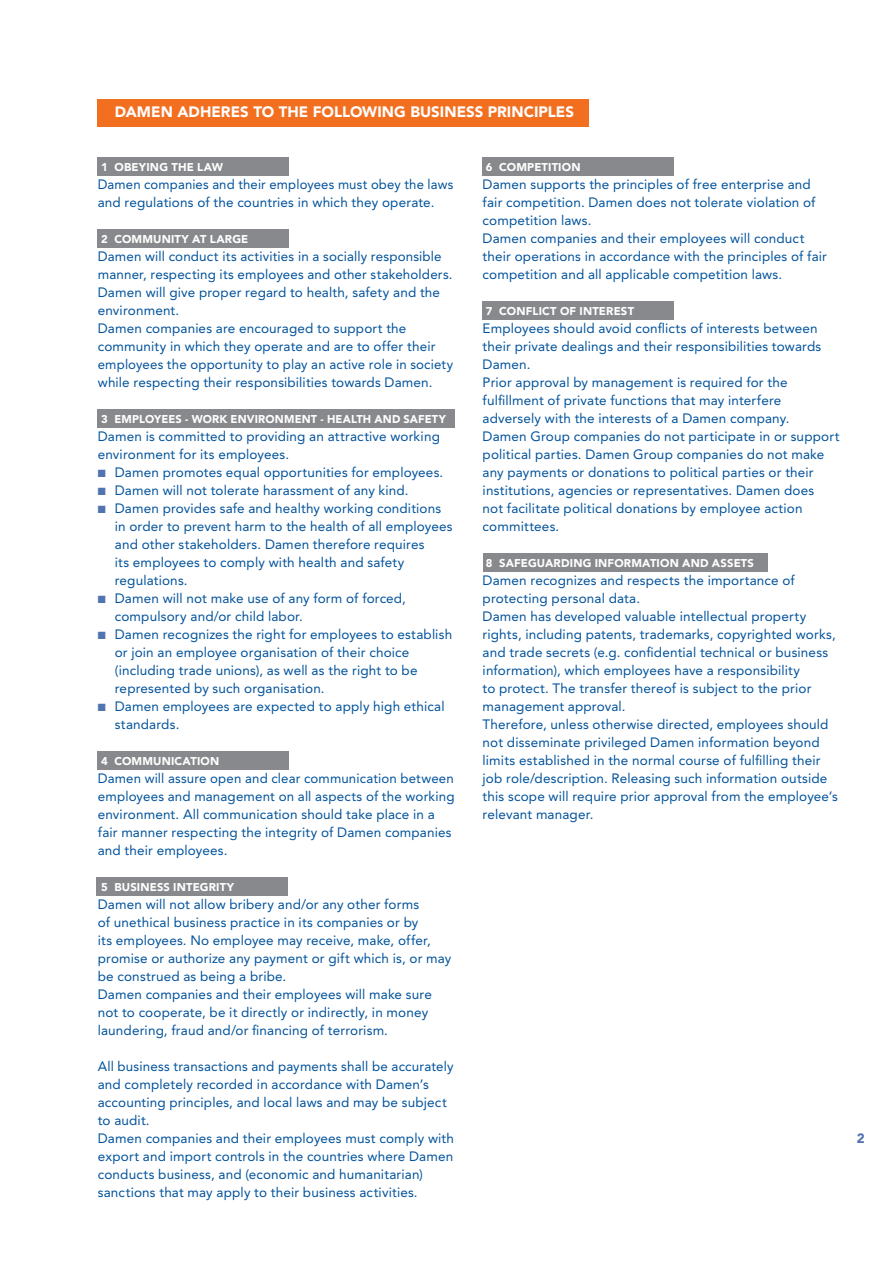
<style>
.page{position:relative;width:893px;height:1263px;background:#fff}
.page>*{position:absolute;margin:0;border:0;box-sizing:border-box;transform-origin:0 0}
.t1{font:900 15px "Avenir LT Std";letter-spacing:.005em;color:#fff}
.t2{font:13.5px/18px "Avenir LT Std";letter-spacing:.01em;color:#00529b}
.t3{font:900 13.5px "Avenir LT Std";color:#5174b1}
.t4{font:900 11.25px "Avenir LT Std";letter-spacing:.015em;color:#fff}
.s1{color:#5174b1}
</style>
<div class="page">
<div style="left:98px;top:99px;width:491px;height:27px;background:#f36f20"></div>
<div style="left:98px;top:230px;width:191px;height:18px;background:#88898c"></div>
<div style="left:483px;top:158px;width:191px;height:18px;background:#88898c"></div>
<div style="left:483px;top:302px;width:191px;height:18px;background:#88898c"></div>
<div style="left:483px;top:554px;width:284px;height:18px;background:#88898c"></div>
<div style="left:98px;top:158px;width:191px;height:18px;background:#88898c"></div>
<div style="left:98px;top:752px;width:191px;height:18px;background:#88898c"></div>
<div style="left:96px;top:878px;width:192px;height:18px;background:#88898c"></div>
<div style="left:98px;top:410px;width:357px;height:18px;background:#88898c"></div>
<p class="t1" style="left:115px;top:103px;width:461px">DAMEN ADHERES TO THE FOLLOWING BUSINESS PRINCIPLES</p>
<p class="t4" style="left:101px;top:160px;width:123px">1 OBEYING THE LAW</p>
<p class="t2" style="left:98px;top:175px;width:357px">Damen companies and their employees must obey the laws and regulations of the countries in which they operate.</p>
<p class="t4" style="left:101px;top:232px;width:149px">2 COMMUNITY AT LARGE</p>
<p class="t2" style="left:98px;top:247px;width:357px">Damen will conduct its activities in a socially responsible manner, respecting its employees and other stakeholders.<br>Damen will give proper regard to health, safety and the environment.<br>Damen companies are encouraged to support the community in which they operate and are to offer their employees the opportunity to play an active role in society while respecting their responsibilities towards Damen.</p>
<p class="t4" style="left:101px;top:412px;width:346px">3 EMPLOYEES - WORK ENVIRONMENT - HEALTH AND SAFETY</p>
<p class="t2" style="left:98px;top:427px;width:344px">Damen is committed to providing an attractive working environment for its employees.</p>
<p class="t2" style="left:98px;top:463px;width:347px"><span class="s1">■</span> Damen promotes equal opportunities for employees.</p>
<p class="t2" style="left:98px;top:481px;width:312px"><span class="s1">■</span> Damen will not tolerate harassment of any kind.</p>
<p class="t2" style="left:115px;top:499px;width:339px;text-indent:-17px"><span class="s1">■</span> Damen provides safe and healthy working conditions in order to prevent harm to the health of all employees and other stakeholders. Damen therefore requires<br>its employees to comply with health and safety regulations.</p>
<p class="t2" style="left:115px;top:589px;width:293px;text-indent:-17px"><span class="s1">■</span> Damen will not make use of any form of forced, compulsory and/or child labor.</p>
<p class="t2" style="left:115px;top:625px;width:339px;text-indent:-17px"><span class="s1">■</span> Damen recognizes the right for employees to establish or join an employee organisation of their choice (including trade unions), as well as the right to be represented by such organisation.</p>
<p class="t2" style="left:115px;top:697px;width:331px;text-indent:-17px"><span class="s1">■</span> Damen employees are expected to apply high ethical standards.</p>
<p class="t4" style="left:101px;top:754px;width:120px">4 COMMUNICATION</p>
<p class="t2" style="left:98px;top:769px;width:358px">Damen will assure open and clear communication between employees and management on all aspects of the working environment. All communication should take place in a fair manner respecting the integrity of Damen companies and their employees.</p>
<p class="t4" style="left:101px;top:880px;width:135px">5 BUSINESS INTEGRITY</p>
<p class="t2" style="left:98px;top:895px;width:355px">Damen will not allow bribery and/or any other forms<br>of unethical business practice in its companies or by<br>its employees. No employee may receive, make, offer, promise or authorize any payment or gift which is, or may be construed as being a bribe.<br>Damen companies and their employees will make sure not to cooperate, be it directly or indirectly, in money laundering, fraud and/or financing of terrorism.</p>
<p class="t2" style="left:98px;top:1057px;width:358px">All business transactions and payments shall be accurately and completely recorded in accordance with Damen’s accounting principles, and local laws and may be subject to audit.<br>Damen companies and their employees must comply with export and import controls in the countries where Damen conducts business, and (economic and humanitarian) sanctions that may apply to their business activities.</p>
<p class="t4" style="left:486px;top:160px;width:96px">6 COMPETITION</p>
<p class="t2" style="left:483px;top:175px;width:346px">Damen supports the principles of free enterprise and fair competition. Damen does not tolerate violation of competition laws.<br>Damen companies and their employees will conduct their operations in accordance with the principles of fair competition and all applicable competition laws.</p>
<p class="t4" style="left:486px;top:304px;width:150px">7 CONFLICT OF INTEREST</p>
<p class="t2" style="left:483px;top:319px;width:358px">Employees should avoid conflicts of interests between their private dealings and their responsibilities towards Damen.<br>Prior approval by management is required for the fulfillment of private functions that may interfere adversely with the interests of a Damen company.<br>Damen Group companies do not participate in or support political parties. Damen Group companies do not make any payments or donations to political parties or their institutions, agencies or representatives. Damen does<br>not facilitate political donations by employee action committees.</p>
<p class="t4" style="left:486px;top:556px;width:270px">8 SAFEGUARDING INFORMATION AND ASSETS</p>
<p class="t2" style="left:483px;top:571px;width:357px">Damen recognizes and respects the importance of protecting personal data.<br>Damen has developed valuable intellectual property rights, including patents, trademarks, copyrighted works, and trade secrets (e.g. confidential technical or business information), which employees have a responsibility<br>to protect. The transfer thereof is subject to the prior management approval.<br>Therefore, unless otherwise directed, employees should not disseminate privileged Damen information beyond limits established in the normal course of fulfilling their job role/description. Releasing such information outside this scope will require prior approval from the employee’s relevant manager.</p>
<p class="t3" style="left:857px;top:1130px;width:9px">2</p>
</div>
